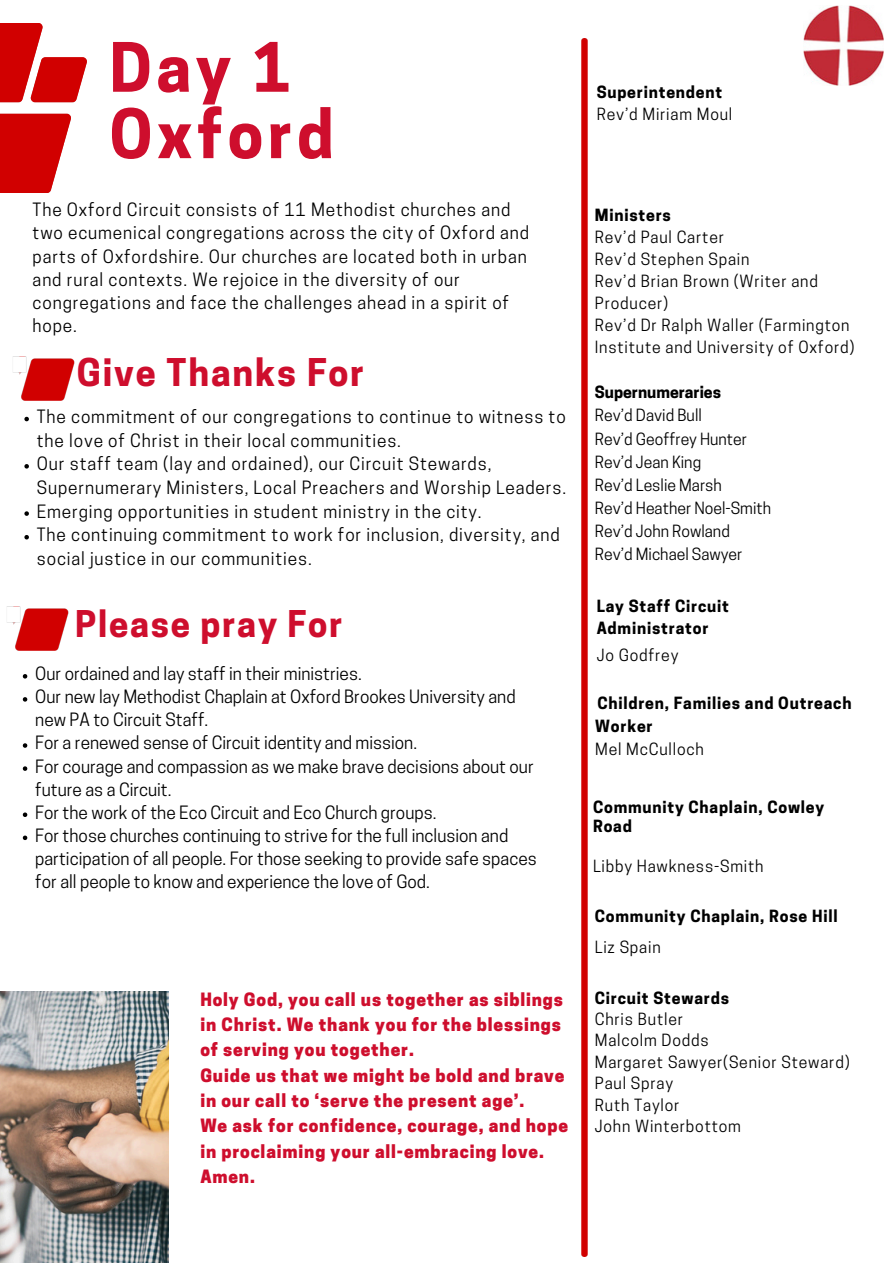
<style>
.page{position:relative;width:894px;height:1264px;background:#fff}
.page>*{position:absolute;margin:0;border:0;box-sizing:border-box;transform-origin:0 0}
.t1{font:700 63.75px/66.3px "Cooper Hewitt";letter-spacing:.07em;color:#ce0e2d}
.t2{font:700 35.85px "Cooper Hewitt";letter-spacing:.05em;color:#ce0e2d}
.t3{font:700 34.5px "Cooper Hewitt";letter-spacing:.05em;color:#ce0e2d}
.t4{font:17.25px/23.1px "Cooper Hewitt";letter-spacing:.05em;color:#000}
.t5{font:17.25px/23.1px "Cooper Hewitt";color:#000}
.t6{font:800 17.25px/25.3px "Cooper Hewitt";letter-spacing:.05em;color:#ce0e2d}
.t7{font:15.75px/21.3px "Cooper Hewitt";letter-spacing:.05em;color:#000}
.t8{font:700 15.75px/23.1px "Cooper Hewitt";letter-spacing:.05em;color:#000}
.t9{font:15.75px/23.1px "Cooper Hewitt";color:#000}
.s1{font-weight:700}
.s2{font-weight:400}
</style>
<div class="page">
<img style="left:0;top:991px;width:169px;height:271px">
<img style="left:0;top:23px;width:87px;height:169px">
<img style="left:7px;top:606px;width:62px;height:45px">
<img style="left:803px;top:5px;width:80px;height:80px">
<svg style="left:23px;top:674px;width:4px;height:4px"></svg>
<svg style="left:23px;top:697px;width:4px;height:4px"></svg>
<svg style="left:23px;top:743px;width:4px;height:4px"></svg>
<svg style="left:23px;top:766px;width:4px;height:4px"></svg>
<svg style="left:23px;top:812px;width:4px;height:5px"></svg>
<svg style="left:23px;top:835px;width:4px;height:5px"></svg>
<img style="left:13px;top:356px;width:62px;height:45px">
<img style="left:581px;top:39px;width:6px;height:1217px">
<svg style="left:24px;top:417px;width:5px;height:4px"></svg>
<svg style="left:24px;top:464px;width:5px;height:4px"></svg>
<svg style="left:24px;top:511px;width:5px;height:5px"></svg>
<svg style="left:24px;top:535px;width:5px;height:4px"></svg>
<h3 class="t1" style="left:109px;top:43px;width:226px">Day 1<br>Oxford</h3>
<h3 class="t4" style="left:33px;top:200px;width:498px">The Oxford Circuit consists of 11 Methodist churches and two ecumenical congregations across the city of Oxford and parts of Oxfordshire. Our churches are located both in urban and rural contexts. We rejoice in the diversity of our congregations and face the challenges ahead in a spirit of hope.</h3>
<p class="t2" style="left:77px;top:358px;width:288px">Give Thanks For</p>
<h3 class="t4" style="left:37px;top:407px;width:530px;line-height:23.7px">The commitment of our congregations to continue to witness to the love of Christ in their local communities.</h3>
<h3 class="t4" style="left:37px;top:454px;width:530px;line-height:23.7px">Our staff team (lay and ordained), our Circuit Stewards,<br>Supernumerary Ministers, Local Preachers and Worship Leaders.</h3>
<h3 class="t4" style="left:37px;top:501px;width:446px">Emerging opportunities in student ministry in the city.</h3>
<h3 class="t4" style="left:37px;top:525px;width:524px;line-height:23.7px">The continuing commitment to work for inclusion, diversity, and social justice in our communities.</h3>
<h3 class="t3" style="left:75px;top:611px;width:269px">Please pray For</h3>
<p class="t5" style="left:35px;top:664px;width:328px">Our ordained and lay staff in their ministries.</p>
<h2 class="t5" style="left:35px;top:687px;width:482px">Our new lay Methodist Chaplain at Oxford Brookes University and new PA to Circuit Staff.</h2>
<p class="t5" style="left:35px;top:733px;width:383px">For a renewed sense of Circuit identity and mission.</p>
<p class="t5" style="left:35px;top:756px;width:500px">For courage and compassion as we make brave decisions about our future as a Circuit.</p>
<p class="t5" style="left:35px;top:802px;width:402px">For the work of the Eco Circuit and Eco Church groups.</p>
<p class="t5" style="left:35px;top:825px;width:503px">For those churches continuing to strive for the full inclusion and participation of all people. For those seeking to provide safe spaces for all people to know and experience the love of God.</p>
<p class="t6" style="left:200px;top:988px;width:369px">Holy God, you call us together as siblings in Christ. We thank you for the blessings of serving you together.<br>Guide us that we might be bold and brave in our call to ‘serve the present age’.<br>We ask for confidence, courage, and hope in proclaiming your all-embracing love.<br>Amen.</p>
<p class="t7" style="left:596px;top:84px;width:137px"><span class="s1">Superintendent<br></span>Rev’d Miriam Moul</p>
<h2 class="t7" style="left:594px;top:206px;width:261px;line-height:21.9px"><span class="s1">Ministers<br></span>Rev’d Paul Carter<br>Rev’d Stephen Spain<br>Rev’d Brian Brown (Writer and<br>Producer)<br>Rev’d Dr Ralph Waller (Farmington<br>Institute and University of Oxford)</h2>
<p class="t9" style="left:594px;top:383px;width:178px"><span class="s1">Supernumeraries<br></span>Rev’d David Bull<br>Rev’d Geoffrey Hunter<br>Rev’d Jean King<br>Rev’d Leslie Marsh<br>Rev’d Heather Noel-Smith<br>Rev’d John Rowland<br>Rev’d Michael Sawyer</p>
<p class="t8" style="left:596px;top:596px;width:134px;line-height:22.5px">Lay Staff Circuit<br>Administrator</p>
<p class="t7" style="left:596px;top:646px;width:83px">Jo Godfrey</p>
<p class="t8" style="left:595px;top:693px;width:258px">Children, Families and Outreach<br>Worker<br><span class="s2">Mel McCulloch</span></p>
<p class="t8" style="left:593px;top:798px;width:232px">Community Chaplain, Cowley</p>
<p class="t8" style="left:593px;top:816px;width:40px">Road</p>
<h3 class="t7" style="left:593px;top:857px;width:172px">Libby Hawkness-Smith</h3>
<h3 class="t8" style="left:594px;top:902px;width:244px;line-height:31.5px">Community Chaplain, Rose Hill<br><span class="s2">Liz Spain</span></h3>
<p class="t7" style="left:594px;top:989px;width:256px"><span class="s1">Circuit Stewards<br></span>Chris Butler<br>Malcolm Dodds<br>Margaret Sawyer(Senior Steward)<br>Paul Spray<br>Ruth Taylor<br>John Winterbottom</p>
</div>
